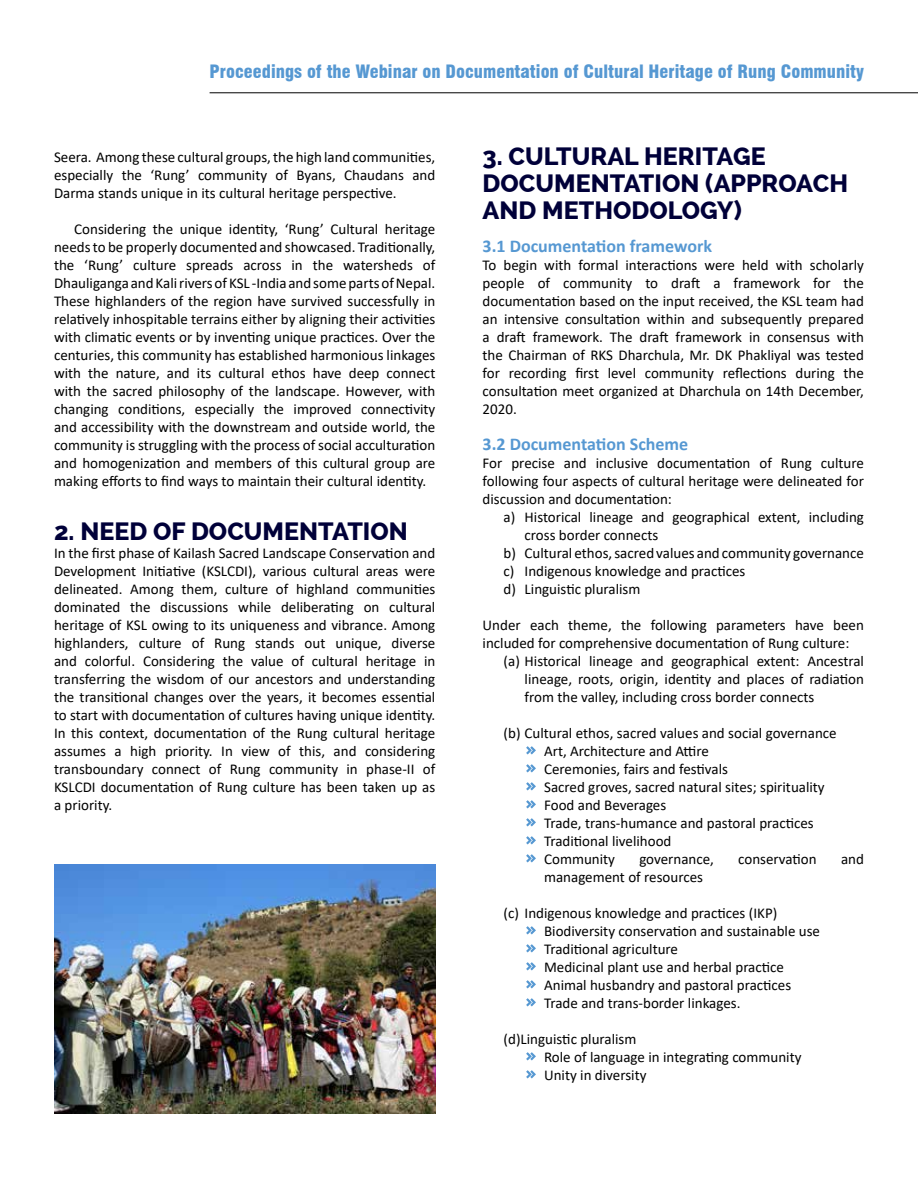
<style>
.page{position:relative;width:918px;height:1188px;background:#fff}
.page>*{position:absolute;margin:0;border:0;box-sizing:border-box;transform-origin:0 0}
.t1{font:800 25.05px/27px "Raleway";color:#000039}
.t2{font:900 condensed 18px "Swiss 721 BT";color:#5698d2}
.t3{font:700 18px "Calibri";color:#5698d2}
.t4{font:15px/18px "Calibri";color:#000;text-align:justify}
</style>
<div class="page">
<hr style="left:210px;top:92px;width:708px;height:1px;background:#000">
<img style="left:54px;top:864px;width:381px;height:250px">
<svg style="left:526px;top:746px;width:10px;height:8px"></svg>
<svg style="left:526px;top:764px;width:10px;height:8px"></svg>
<svg style="left:526px;top:782px;width:10px;height:8px"></svg>
<svg style="left:526px;top:800px;width:10px;height:8px"></svg>
<svg style="left:526px;top:818px;width:10px;height:8px"></svg>
<svg style="left:526px;top:836px;width:10px;height:8px"></svg>
<svg style="left:526px;top:854px;width:10px;height:8px"></svg>
<svg style="left:526px;top:926px;width:10px;height:8px"></svg>
<svg style="left:526px;top:944px;width:10px;height:8px"></svg>
<svg style="left:526px;top:962px;width:10px;height:8px"></svg>
<svg style="left:526px;top:980px;width:10px;height:8px"></svg>
<svg style="left:526px;top:998px;width:10px;height:8px"></svg>
<svg style="left:526px;top:1052px;width:10px;height:8px"></svg>
<svg style="left:526px;top:1070px;width:10px;height:8px"></svg>
<p class="t2" style="left:210px;top:61px;width:656px">Proceedings of the Webinar on Documentation of Cultural Heritage of Rung Community</p>
<p class="t4" style="left:54px;top:148px;width:383px">Seera. Among these cultural groups, the high land communities, especially the ‘Rung’ community of Byans, Chaudans and Darma stands unique in its cultural heritage perspective.</p>
<p class="t4" style="left:54px;top:220px;width:383px;text-indent:20px">Considering the unique identity, ‘Rung’ Cultural heritage needs to be properly documented and showcased. Traditionally, the ‘Rung’ culture spreads across in the watersheds of Dhauliganga and Kali rivers of KSL -India and some parts of Nepal.<br>These highlanders of the region have survived successfully in relatively inhospitable terrains either by aligning their activities with climatic events or by inventing unique practices. Over the centuries, this community has established harmonious linkages with the nature, and its cultural ethos have deep connect with the sacred philosophy of the landscape. However, with changing conditions, especially the improved connectivity and accessibility with the downstream and outside world, the community is struggling with the process of social acculturation and homogenization and members of this cultural group are making efforts to find ways to maintain their cultural identity.</p>
<h1 class="t1" style="left:54px;top:518px;width:355px">2. NEED OF DOCUMENTATION</h1>
<p class="t4" style="left:54px;top:544px;width:383px">In the first phase of Kailash Sacred Landscape Conservation and Development Initiative (KSLCDI), various cultural areas were delineated. Among them, culture of highland communities dominated the discussions while deliberating on cultural heritage of KSL owing to its uniqueness and vibrance. Among highlanders, culture of Rung stands out unique, diverse and colorful. Considering the value of cultural heritage in transferring the wisdom of our ancestors and understanding the transitional changes over the years, it becomes essential to start with documentation of cultures having unique identity.<br>In this context, documentation of the Rung cultural heritage assumes a high priority. In view of this, and considering transboundary connect of Rung community in phase-II of KSLCDI documentation of Rung culture has been taken up as a priority.</p>
<h1 class="t1" style="left:483px;top:143px;width:364px">3. CULTURAL HERITAGE<br>DOCUMENTATION (APPROACH<br>AND METHODOLOGY)</h1>
<p class="t3" style="left:483px;top:233px;width:231px">3.1 Documentation framework</p>
<p class="t4" style="left:483px;top:256px;width:383px">To begin with formal interactions were held with scholarly people of community to draft a framework for the documentation based on the input received, the KSL team had an intensive consultation within and subsequently prepared a draft framework. The draft framework in consensus with the Chairman of RKS Dharchula, Mr. DK Phakliyal was tested for recording first level community reflections during the consultation meet organized at Dharchula on 14th December, 2020.</p>
<p class="t3" style="left:483px;top:431px;width:207px">3.2 Documentation Scheme</p>
<p class="t4" style="left:483px;top:454px;width:383px">For precise and inclusive documentation of Rung culture following four aspects of cultural heritage were delineated for discussion and documentation:</p>
<p class="t4" style="left:504px;top:508px;width:362px">a) Historical lineage and geographical extent, including</p>
<p class="t4" style="left:525px;top:526px;width:135px">cross border connects</p>
<p class="t4" style="left:504px;top:544px;width:362px">b) Cultural ethos, sacred values and community governance</p>
<p class="t4" style="left:504px;top:562px;width:243px">c) Indigenous knowledge and practices</p>
<p class="t4" style="left:504px;top:580px;width:138px">d) Linguistic pluralism</p>
<p class="t4" style="left:483px;top:616px;width:383px">Under each theme, the following parameters have been</p>
<p class="t4" style="left:483px;top:634px;width:368px">included for comprehensive documentation of Rung culture:</p>
<p class="t4" style="left:504px;top:652px;width:362px">(a) Historical lineage and geographical extent: Ancestral</p>
<p class="t4" style="left:525px;top:670px;width:341px">lineage, roots, origin, identity and places of radiation</p>
<p class="t4" style="left:525px;top:688px;width:291px">from the valley, including cross border connects</p>
<p class="t4" style="left:544px;top:724px;width:294px;text-align:left;text-indent:-41px">(b) Cultural ethos, sacred values and social governance Art, Architecture and Attire<br>Ceremonies, fairs and festivals<br>Sacred groves, sacred natural sites; spirituality Food and Beverages<br>Trade, trans-humance and pastoral practices Traditional livelihood<br>Community</p>
<p class="t4" style="left:639px;top:850px;width:76px">governance,</p>
<p class="t4" style="left:738px;top:850px;width:80px">conservation</p>
<p class="t4" style="left:841px;top:850px;width:24px">and</p>
<p class="t4" style="left:544px;top:868px;width:160px">management of resources</p>
<p class="t4" style="left:544px;top:904px;width:277px;text-align:left;text-indent:-40px">(c) Indigenous knowledge and practices (IKP)<br>Biodiversity conservation and sustainable use Traditional agriculture<br>Medicinal plant use and herbal practice Animal husbandry and pastoral practices Trade and trans-border linkages.</p>
<p class="t4" style="left:544px;top:1030px;width:259px;text-align:left;text-indent:-40px">(d)Linguistic pluralism<br>Role of language in integrating community<br>Unity in diversity</p>
</div>
